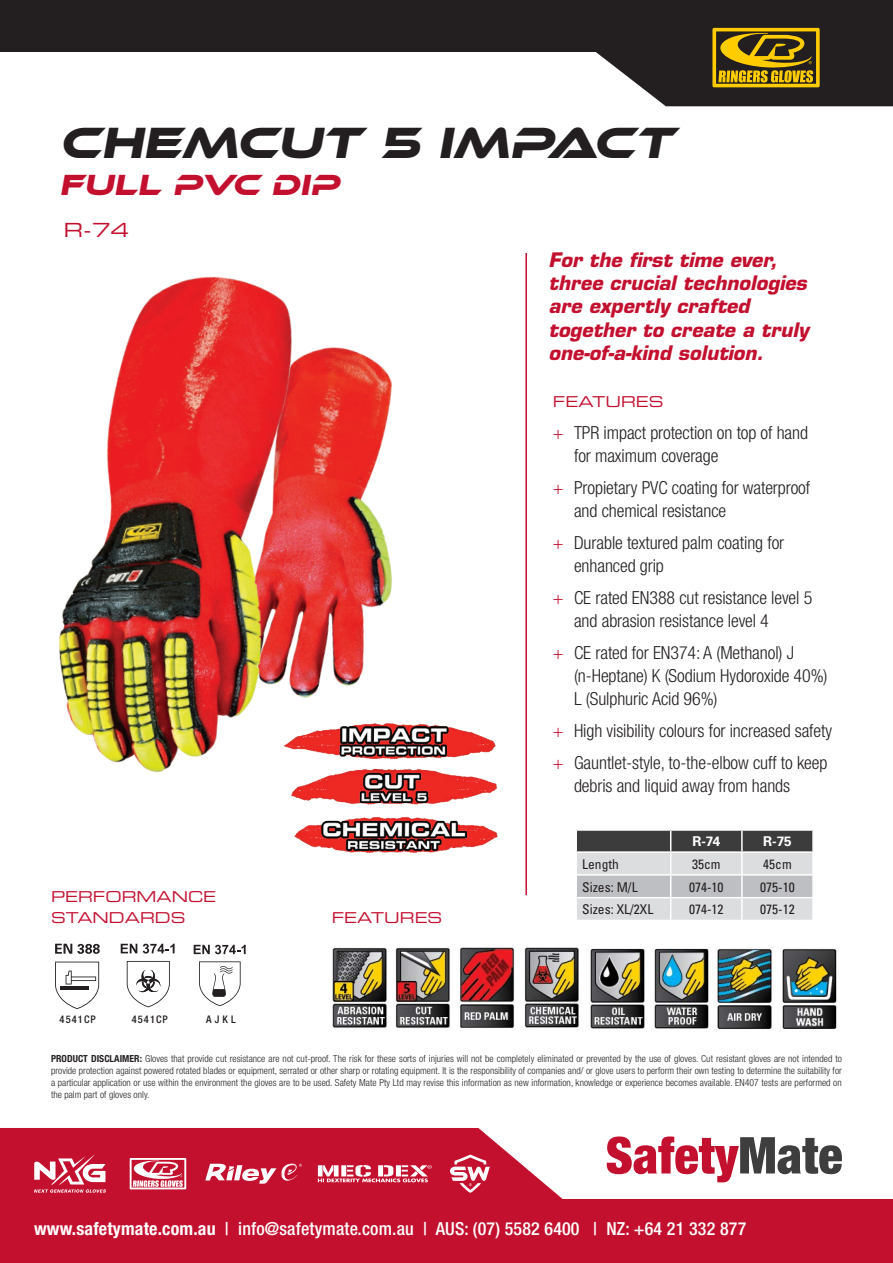
<style>
.page{position:relative;width:893px;height:1263px;background:#fff}
.page>*{position:absolute;margin:0;border:0;box-sizing:border-box;transform-origin:0 0}
.t1{font:italic 45px "Ethnocentric Rg";color:#231f20}
.t2{font:italic 30px "Ethnocentric Rg";color:#c3102f}
.t3{font:italic 700 19.5px/23.4px "Eurostile";color:#c3102f}
.t4{font:19.5px "Eurostile Extended Two";color:#c3102f}
.t5{font:300 condensed 18px/23.2px "Helvetica Neue";letter-spacing:-.005em;color:#231f20}
.t6{font:500 condensed 18px "Helvetica Neue";letter-spacing:.01em;color:#fff}
.t7{font:15px/21px "Eurostile Extended Two";color:#c3102f}
.Table_Para_BODY{font:condensed 13.5px "Univers";color:#231f20}
.Table_Para_HEADER{font:700 13.5px "Univers";color:#fff}
.t8{font:500 condensed 10.5px "Helvetica Neue";letter-spacing:.1em;color:#231f20}
.t9{font:300 condensed 9.75px/12px "Helvetica Neue";letter-spacing:.005em;color:#231f20;text-align:justify}
.s1{color:#c3102f}
.s2{font-weight:700}
</style>
<div class="page">
<img style="left:357px;top:352px;width:35px;height:330px">
<img style="left:58px;top:276px;width:299px;height:497px">
<img style="left:332px;top:947px;width:56px;height:81px">
<img style="left:459px;top:947px;width:378px;height:82px">
<img style="left:395px;top:947px;width:55px;height:81px">
<svg style="left:576px;top:830px;width:237px;height:90px;background:#b3b4b5"></svg>
<hr style="left:742px;top:897px;width:72px;height:1px;background:#fff">
<hr style="left:741px;top:898px;width:2px;height:22px;background:#fff">
<hr style="left:812px;top:898px;width:2px;height:22px;background:#fff">
<img style="left:265px;top:710px;width:233px;height:143px">
<img style="left:321px;top:726px;width:146px;height:124px">
<hr style="left:525px;top:253px;width:2px;height:642px;background:#c3102f">
<div style="left:0;top:0;width:893px;height:51px;background:#231f20"></div>
<svg style="left:0;top:1128px;width:563px;height:71px;background:#c92844"></svg>
<div style="left:0;top:1199px;width:893px;height:64px;background:#c3102f"></div>
<svg style="left:318px;top:1165px;width:114px;height:17px"></svg>
<svg style="left:205px;top:1163px;width:97px;height:21px"></svg>
<svg style="left:607px;top:1136px;width:235px;height:46px"></svg>
<svg style="left:34px;top:1155px;width:72px;height:38px"></svg>
<svg style="left:130px;top:1158px;width:56px;height:31px"></svg>
<svg style="left:450px;top:1155px;width:40px;height:38px"></svg>
<svg style="left:55px;top:944px;width:45px;height:10px"></svg>
<svg style="left:55px;top:961px;width:44px;height:48px"></svg>
<svg style="left:127px;top:961px;width:43px;height:46px"></svg>
<svg style="left:121px;top:944px;width:16px;height:9px"></svg>
<svg style="left:143px;top:944px;width:32px;height:9px"></svg>
<svg style="left:199px;top:961px;width:42px;height:45px"></svg>
<svg style="left:194px;top:945px;width:52px;height:9px"></svg>
<svg style="left:529px;top:27px;width:364px;height:79px"></svg>
<p class="t1" style="left:60px;top:115px;width:617px">CHEMCUT 5 IMPACT</p>
<p class="t2" style="left:60px;top:167px;width:282px">FULL PVC DIP</p>
<p class="t4" style="left:64px;top:216px;width:67px">R-74</p>
<p class="t7" style="left:51px;top:885px;width:167px">PERFORMANCE<br>STANDARDS</p>
<p class="t8" style="left:60px;top:1013px;width:38px">4541CP</p>
<p class="t8" style="left:132px;top:1013px;width:38px">4541CP</p>
<p class="t8" style="left:206px;top:1013px;width:31px">AJKL</p>
<p class="t7" style="left:332px;top:907px;width:112px">FEATURES</p>
<p class="t3" style="left:549px;top:248px;width:261px">For the first time ever, three crucial technologies are expertly crafted together to create a truly one-of-a-kind solution.</p>
<p class="t7" style="left:553px;top:391px;width:112px">FEATURES</p>
<p class="t5" style="left:574px;top:421px;width:235px;text-indent:-21px"><span class="s1">+</span> TPR impact protection on top of hand for maximum coverage</p>
<p class="t5" style="left:574px;top:476px;width:238px;text-indent:-21px"><span class="s1">+</span> Propietary PVC coating for waterproof and chemical resistance</p>
<p class="t5" style="left:574px;top:531px;width:212px;text-indent:-21px"><span class="s1">+</span> Durable textured palm coating for enhanced grip</p>
<p class="t5" style="left:574px;top:586px;width:240px;text-indent:-21px"><span class="s1">+</span> CE rated EN388 cut resistance level 5 and abrasion resistance level 4</p>
<p class="t5" style="left:574px;top:641px;width:255px;text-indent:-21px"><span class="s1">+</span> CE rated for EN374: A (Methanol) J (n-Heptane) K (Sodium Hydoroxide 40%)<br>L (Sulphuric Acid 96%)</p>
<p class="t5" style="left:553px;top:719px;width:281px"><span class="s1">+</span> High visibility colours for increased safety</p>
<p class="t5" style="left:574px;top:751px;width:255px;text-indent:-21px"><span class="s1">+</span> Gauntlet-style, to-the-elbow cuff to keep debris and liquid away from hands</p>
<p class="Table_Para_HEADER" style="left:692px;top:833px;width:29px">R-74</p>
<p class="Table_Para_HEADER" style="left:763px;top:833px;width:30px">R-75</p>
<p class="Table_Para_BODY" style="left:582px;top:855px;width:38px">Length</p>
<p class="Table_Para_BODY" style="left:692px;top:855px;width:30px">35cm</p>
<p class="Table_Para_BODY" style="left:763px;top:855px;width:30px">45cm</p>
<p class="Table_Para_BODY" style="left:582px;top:878px;width:57px">Sizes: M/L</p>
<p class="Table_Para_BODY" style="left:689px;top:878px;width:36px">074-10</p>
<p class="Table_Para_BODY" style="left:760px;top:878px;width:36px">075-10</p>
<p class="Table_Para_BODY" style="left:582px;top:901px;width:73px">Sizes: XL/2XL</p>
<p class="Table_Para_BODY" style="left:689px;top:901px;width:36px">074-12</p>
<p class="Table_Para_BODY" style="left:760px;top:901px;width:36px">075-12</p>
<p class="t9" style="left:51px;top:1052px;width:792px"><span class="s2">PRODUCT DISCLAIMER:</span> Gloves that provide cut resistance are not cut-proof. The risk for these sorts of injuries will not be completely eliminated or prevented by the use of gloves. Cut resistant gloves are not intended to provide protection against powered rotated blades or equipment, serrated or other sharp or rotating equipment. It is the responsibility of companies and/ or glove users to perform their own testing to determine the suitability for a particular application or use within the environment the gloves are to be used. Safety Mate Pty Ltd may revise this information as new information, knowledge or experience becomes available. EN407 tests are performed on the palm part of gloves only.</p>
<p class="t6" style="left:34px;top:1218px;width:714px"><span class="s2">www.safetymate.com.au</span> | info@safetymate.com.au | AUS: (07) 5582 6400 | NZ: +64 21 332 877</p>
</div>
